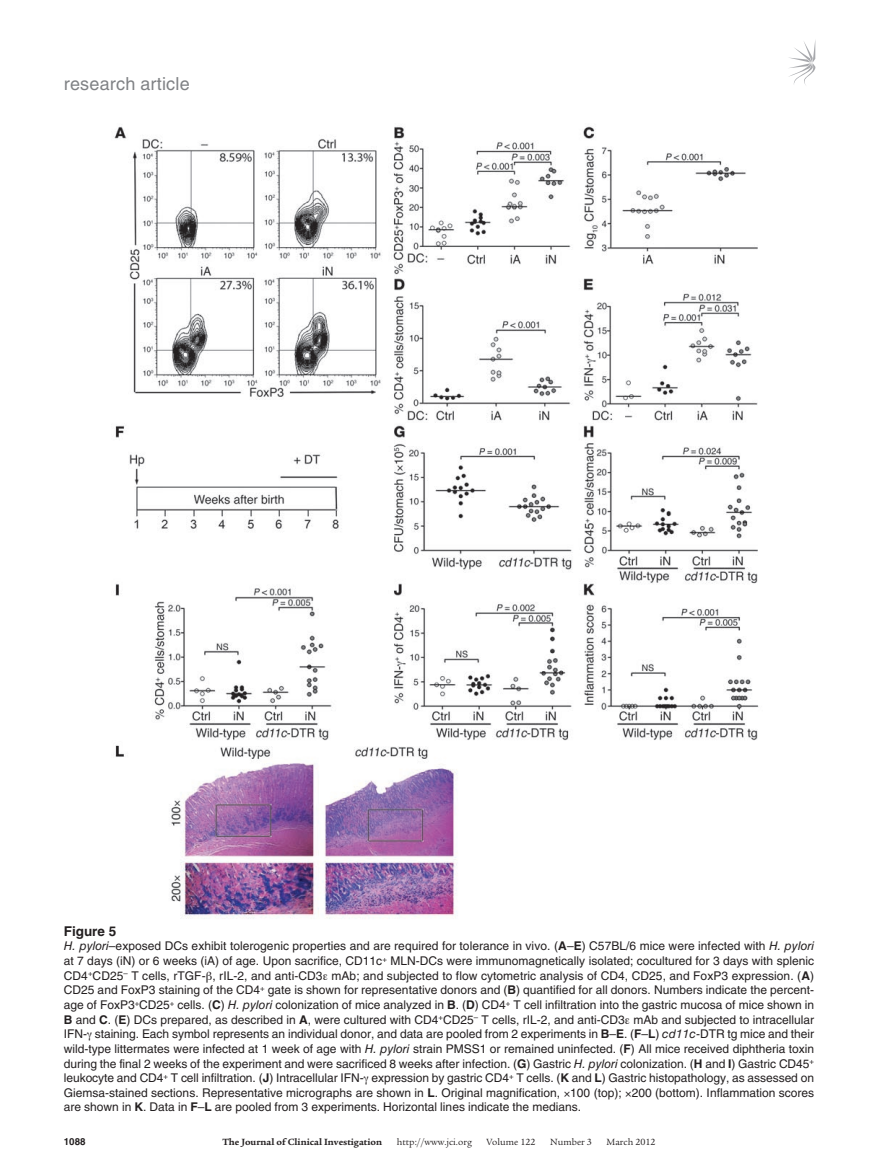
<style>
.page{position:relative;width:878px;height:1175px;background:#fff}
.page>*{position:absolute;margin:0;border:0;box-sizing:border-box;transform-origin:0 0}
.t1{font:18px "Helvetica LT Std";letter-spacing:.01em;color:#808285}
.t2{font:700 13.5px "Helvetica LT Std";color:#231f20}
.t3{font:12px/14.5px "Helvetica LT Std";color:#231f20;text-align:justify}
.t4{font:9.75px "Legacy Serif Std";color:#231f20}
.t5{font:700 9.75px "Legacy Serif Std";color:#231f20}
.t6{font:700 9.75px "Helvetica LT Std";color:#231f20}
.s1{font-style:italic}
.s2{font-weight:700}
</style>
<div class="page">
<svg style="left:789px;top:42px;width:26px;height:43px"></svg>
<img style="left:113px;top:126px;width:646px;height:793px">
<h1 class="t1" style="left:64px;top:73px;width:127px">research article</h1>
<p class="t2" style="left:64px;top:922px;width:54px">Figure 5</p>
<p class="t3" style="left:64px;top:939px;width:752px"><span class="s1">H. pylori</span>–exposed DCs exhibit tolerogenic properties and are required for tolerance in vivo. (<span class="s2">A</span>–<span class="s2">E</span>) C57BL/6 mice were infected with <span class="s1">H. pylori </span>at 7 days (iN) or 6 weeks (iA) of age. Upon sacrifice, CD11c<sup>+</sup> MLN-DCs were immunomagnetically isolated; cocultured for 3 days with splenic CD4<sup>+</sup>CD25<sup>–</sup> T cells, rTGF- , rIL-2, and anti-CD3 mAb; and subjected to flow cytometric analysis of CD4, CD25, and FoxP3 expression. (<span class="s2">A</span>)<br>CD25 and FoxP3 staining of the CD4<sup>+</sup> gate is shown for representative donors and (<span class="s2">B</span>) quantified for all donors. Numbers indicate the percent&shy;age of FoxP3<sup>+</sup>CD25<sup>+</sup> cells. (<span class="s2">C</span>) <span class="s1">H. pylori</span> colonization of mice analyzed in <span class="s2">B</span>. (<span class="s2">D</span>) CD4<sup>+</sup> T cell infiltration into the gastric mucosa of mice shown in <span class="s2">B</span> and <span class="s2">C</span>. (<span class="s2">E</span>) DCs prepared, as described in <span class="s2">A</span>, were cultured with CD4<sup>+</sup>CD25<sup>–</sup> T cells, rIL-2, and anti-CD3 mAb and subjected to intracellular IFN- staining. Each symbol represents an individual donor, and data are pooled from 2 experiments in <span class="s2">B</span>–<span class="s2">E</span>. (<span class="s2">F</span>–<span class="s2">L</span>) <span class="s1">cd11c</span>-DTR tg mice and their wild-type littermates were infected at 1 week of age with <span class="s1">H. pylori</span> strain PMSS1 or remained uninfected. (<span class="s2">F</span>) All mice received diphtheria toxin during the final 2 weeks of the experiment and were sacrificed 8 weeks after infection. (<span class="s2">G</span>) Gastric <span class="s1">H. pylori</span> colonization. (<span class="s2">H</span> and <span class="s2">I</span>) Gastric CD45<sup>+ </sup>leukocyte and CD4<sup>+</sup> T cell infiltration. (<span class="s2">J</span>) Intracellular IFN- expression by gastric CD4<sup>+</sup> T cells. (<span class="s2">K</span> and <span class="s2">L</span>) Gastric histopathology, as assessed on Giemsa-stained sections. Representative micrographs are shown in <span class="s2">L</span>. Original magnification, 100 (top); 200 (bottom). Inflammation scores are shown in <span class="s2">K</span>. Data in <span class="s2">F</span>–<span class="s2">L</span> are pooled from 3 experiments. Horizontal lines indicate the medians.</p>
<p class="t6" style="left:64px;top:1135px;width:23px">1088</p>
<p class="t5" style="left:222px;top:1135px;width:161px">The Journal of Clinical Investigation</p>
<p class="t4" style="left:396px;top:1136px;width:77px">http://www.jci.org</p>
<p class="t4" style="left:486px;top:1136px;width:50px">Volume 122</p>
<p class="t4" style="left:550px;top:1136px;width:43px">Number 3</p>
<p class="t4" style="left:606px;top:1136px;width:51px">March 2012</p>
</div>
